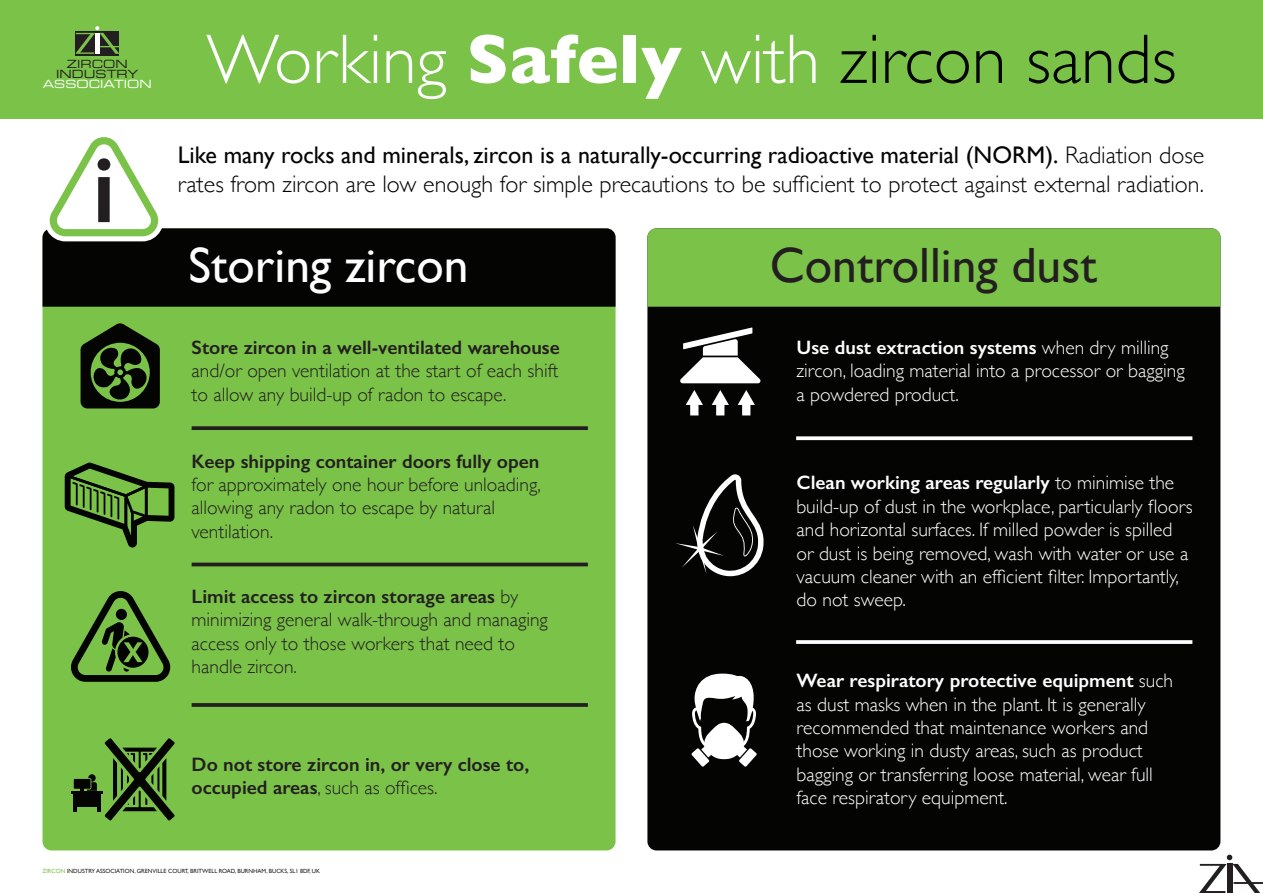
<style>
.page{position:relative;width:1263px;height:893px;background:#fff}
.page>*{position:absolute;margin:0;border:0;box-sizing:border-box;transform-origin:0 0}
.t1{font:300 70.5px "Gill Sans";color:#fff}
.t2{font:49.5px "Gill Sans";color:#231f20}
.t3{font:49.5px "Gill Sans";color:#fff}
.t4{font:300 24px/28.8px "Gill Sans";color:#040503}
.t5{font:300 19.5px/23.4px "Gill Sans";color:#fff}
.t6{font:300 19.5px/23.4px "Gill Sans";color:#231f20}
.t7{font:600 19.5px/23.4px "Gill Sans";color:#231f20}
.t8{font:11.32px/9.9px "Eurostile Extended Two";color:#231f20;text-align:center}
.t9{font:11.32px "Eurostile Extended Two";color:#fff}
.t10{font:6px "Gill Sans";color:#231f20}
.s1{font-weight:700}
.s2{color:#040503}
.s3{font-weight:400}
.s4{font-weight:600}
.s5{font-weight:300}
.s6{color:#7bc249}
</style>
<div class="page">
<div style="left:0;top:0;width:1263px;height:118px;background:#7bc249"></div>
<div style="left:43px;top:228px;width:572px;height:622px;background:#7bc249;border-radius:9px"></div>
<div style="left:647px;top:228px;width:573px;height:622px;background:#040503;border-radius:9px"></div>
<div style="left:76px;top:31px;width:43px;height:25px;background:#231f20"></div>
<svg style="left:76px;top:26px;width:43px;height:28px"></svg>
<svg style="left:1199px;top:855px;width:64px;height:38px"></svg>
<svg style="left:81px;top:323px;width:79px;height:85px"></svg>
<svg style="left:680px;top:327px;width:81px;height:56px"></svg>
<svg style="left:712px;top:390px;width:17px;height:25px"></svg>
<svg style="left:686px;top:390px;width:17px;height:25px"></svg>
<svg style="left:738px;top:390px;width:17px;height:25px"></svg>
<svg style="left:65px;top:463px;width:109px;height:84px"></svg>
<svg style="left:676px;top:474px;width:88px;height:102px"></svg>
<svg style="left:71px;top:591px;width:100px;height:91px"></svg>
<svg style="left:691px;top:674px;width:66px;height:93px"></svg>
<hr style="left:71px;top:791px;width:32px;height:2px;background:#040503">
<svg style="left:73px;top:738px;width:102px;height:83px"></svg>
<div style="left:43px;top:228px;width:572px;height:79px;background:#040503"></div>
<div style="left:647px;top:228px;width:573px;height:79px;background:#7bc249"></div>
<svg style="left:192px;top:426px;width:396px;height:4px;background:#282a22"></svg>
<svg style="left:796px;top:436px;width:396px;height:4px;background:#e7e7e7"></svg>
<svg style="left:796px;top:640px;width:396px;height:4px;background:#efefef"></svg>
<hr style="left:192px;top:563px;width:396px;height:3px;background:#231f20">
<svg style="left:192px;top:703px;width:396px;height:4px;background:#282822"></svg>
<svg style="left:43px;top:137px;width:122px;height:111px"></svg>
<p class="t8" style="left:56px;top:59px;width:84px">ZIRCON<br>INDUSTRY</p>
<p class="t9" style="left:43px;top:76px;width:111px">ASSOCIATION</p>
<h1 class="t1" style="left:206px;top:4px;width:972px">Working <span class="s1">Safely</span> with <span class="s2">zircon sands</span></h1>
<p class="t4" style="left:178px;top:140px;width:1028px"><span class="s3">Like many rocks and minerals, zircon is a naturally-occurring radioactive material (NORM).</span> Radiation dose rates from zircon are low enough for simple precautions to be sufficient to protect against external radiation.</p>
<h2 class="t3" style="left:188px;top:236px;width:282px">Storing zircon</h2>
<h2 class="t2" style="left:770px;top:236px;width:328px">Controlling dust</h2>
<p class="t7" style="left:192px;top:335px;width:370px">Store zircon in a well-ventilated warehouse</p>
<p class="t6" style="left:192px;top:358px;width:368px">and/or open ventilation at the start of each shift to allow any build-up of radon to escape.</p>
<p class="t5" style="left:796px;top:335px;width:390px"><span class="s4">Use dust extraction systems</span> when dry milling zircon, loading material into a processor or bagging a powdered product.</p>
<p class="t7" style="left:192px;top:449px;width:349px">Keep shipping container doors fully open</p>
<p class="t6" style="left:192px;top:472px;width:351px">for approximately one hour before unloading, allowing any radon to escape by natural ventilation.</p>
<p class="t5" style="left:796px;top:470px;width:398px"><span class="s4">Clean working areas regularly</span> to minimise the build-up of dust in the workplace, particularly floors and horizontal surfaces. If milled powder is spilled or dust is being removed, wash with water or use a vacuum cleaner with an efficient filter. Importantly,</p>
<p class="t7" style="left:192px;top:584px;width:328px">Limit access to zircon storage areas <span class="s5">by</span></p>
<p class="t5" style="left:796px;top:587px;width:111px">do not sweep.</p>
<p class="t6" style="left:192px;top:607px;width:358px">minimizing general walk-through and managing access only to those workers that need to handle zircon.</p>
<p class="t5" style="left:796px;top:668px;width:378px"><span class="s4">Wear respiratory protective equipment</span> such as dust masks when in the plant. It is generally recommended that maintenance workers and those working in dusty areas, such as product bagging or transferring loose material, wear full face respiratory equipment.</p>
<p class="t7" style="left:192px;top:752px;width:339px">Do not store zircon in, or very close to, occupied areas<span class="s5">, such as offices.</span></p>
<p class="t10" style="left:43px;top:867px;width:279px"><span class="s6">ZIRCON</span> INDUSTRY ASSOCIATION, GRENVILLE COURT, BRITWELL ROAD, BURNHAM, BUCKS, SL1 8DF, UK</p>
</div>
